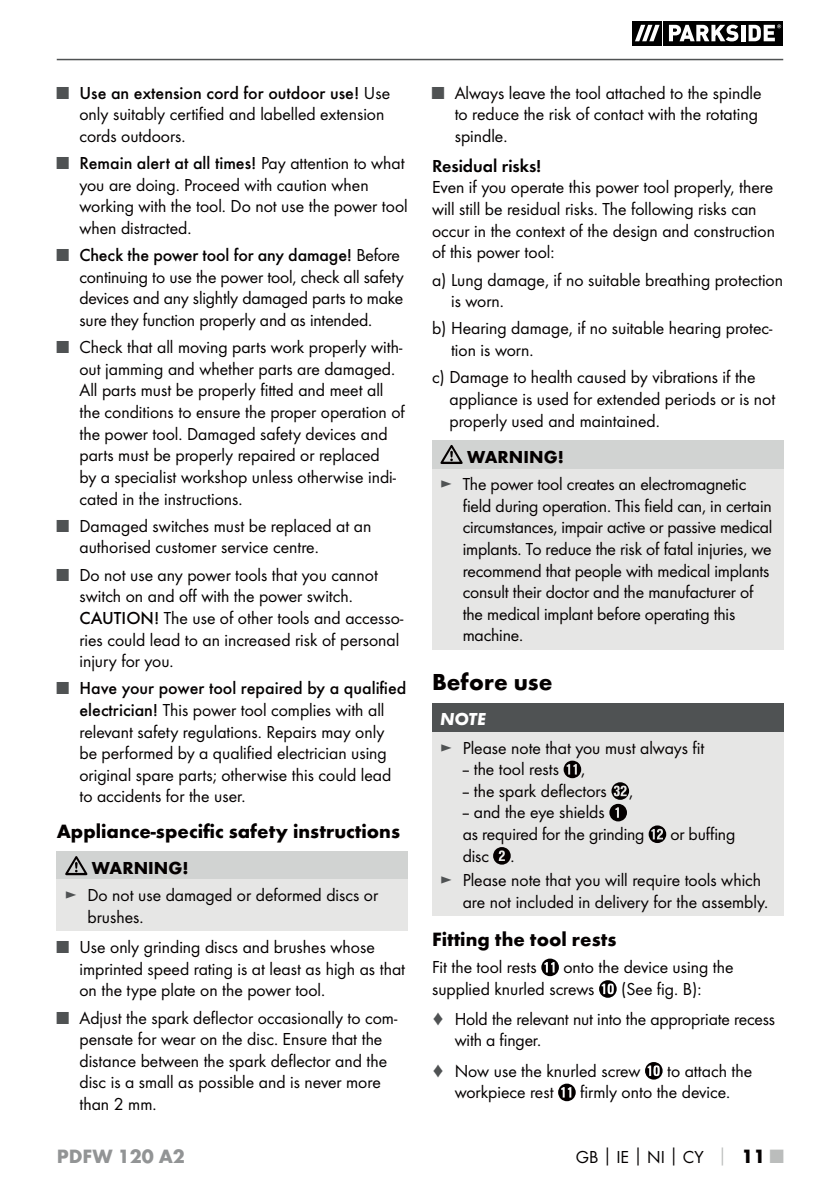
<style>
.page{position:relative;width:840px;height:1191px;background:#fff}
.page>*{position:absolute;margin:0;border:0;box-sizing:border-box;transform-origin:0 0}
.t1{font:700 24px "Futura";color:#040000}
.t2{font:700 20px "Futura";color:#040000}
.t3{font:700 20px "Futura";color:#929495}
.t4{font:18px/21.6px "Futura Boo";color:#040000}
.t5{font:500 18px "Futura";color:#040000}
.t6{font:700 18px "Futura";color:#040000}
.t7{font:18px "Futura Dem";color:#040000}
.t8{font:italic 700 18px "Futura";color:#fff}
.s1{font-family:"Futura Boo";font-weight:400;color:#4f5253}
.s2{font-family:"Futura Boo";font-weight:400}
.s3{color:#4f5253}
.s4{font-family:"Futura";font-weight:500}
.s5{font-family:"Futura";font-weight:700}
.s6{font-family:"Futura";font-weight:700;color:#bbbdbc}
.s7{font-family:"Futura";font-weight:700;font-size:20px}
.s8{font-family:"Futura";font-weight:700;font-size:20px;color:#bbbdbc}
</style>
<div class="page">
<hr style="left:57px;top:59px;width:725px;height:1px;background:#4f5253">
<svg style="left:661px;top:21px;width:1px;height:24px"></svg>
<svg style="left:632px;top:21px;width:29px;height:24px"></svg>
<svg style="left:663px;top:21px;width:119px;height:24px"></svg>
<svg style="left:634px;top:25px;width:25px;height:16px"></svg>
<svg style="left:668px;top:25px;width:70px;height:16px"></svg>
<svg style="left:740px;top:25px;width:4px;height:16px"></svg>
<svg style="left:748px;top:24px;width:32px;height:17px"></svg>
<div style="left:57px;top:851px;width:351px;height:29px;background:#d1d3d2"></div>
<div style="left:57px;top:880px;width:351px;height:51px;background:#e6e6e5"></div>
<svg style="left:65px;top:856px;width:22px;height:19px"></svg>
<div style="left:432px;top:440px;width:350px;height:28px;background:#d1d3d2"></div>
<div style="left:432px;top:468px;width:350px;height:181px;background:#e6e6e5"></div>
<svg style="left:440px;top:445px;width:22px;height:19px"></svg>
<div style="left:432px;top:703px;width:350px;height:29px;background:#4f5253"></div>
<div style="left:432px;top:732px;width:350px;height:183px;background:#e6e6e5"></div>
<svg style="left:563px;top:760px;width:18px;height:18px"></svg>
<svg style="left:609px;top:782px;width:19px;height:39px"></svg>
<svg style="left:648px;top:825px;width:18px;height:18px"></svg>
<svg style="left:493px;top:847px;width:17px;height:17px"></svg>
<svg style="left:541px;top:958px;width:17px;height:18px"></svg>
<svg style="left:599px;top:980px;width:17px;height:17px"></svg>
<svg style="left:645px;top:1062px;width:17px;height:17px"></svg>
<svg style="left:558px;top:1083px;width:17px;height:18px"></svg>
<p class="t5" style="left:57px;top:84px;width:334px"><span class="s1">■</span> Use an extension cord for outdoor use! <span class="s2">Use</span></p>
<p class="t4" style="left:79px;top:104px;width:306px">only suitably certified and labelled extension cords outdoors.</p>
<p class="t5" style="left:57px;top:155px;width:349px"><span class="s1">■</span> Remain alert at all times! <span class="s2">Pay attention to what</span></p>
<p class="t4" style="left:79px;top:175px;width:329px">you are doing. Proceed with caution when working with the tool. Do not use the power tool when distracted.</p>
<p class="t5" style="left:57px;top:247px;width:344px"><span class="s1">■</span> Check the power tool for any damage! <span class="s2">Before</span></p>
<p class="t4" style="left:79px;top:267px;width:325px;text-align:justify">continuing to use the power tool, check all safety devices and any slightly damaged parts to make sure they function properly and as intended.</p>
<p class="t4" style="left:79px;top:337px;width:327px;text-indent:-23px"><span class="s3">■</span> Check that all moving parts work properly with&shy;out jamming and whether parts are damaged.<br>All parts must be properly fitted and meet all the conditions to ensure the proper operation of the power tool. Damaged safety devices and parts must be properly repaired or replaced<br>by a specialist workshop unless otherwise indi&shy;cated in the instructions.</p>
<p class="t4" style="left:79px;top:516px;width:293px;text-indent:-23px"><span class="s3">■</span> Damaged switches must be replaced at an authorised customer service centre.</p>
<p class="t4" style="left:79px;top:565px;width:325px;text-indent:-23px"><span class="s3">■</span> Do not use any power tools that you cannot switch on and off with the power switch.<br><span class="s4">CAUTION!</span> The use of other tools and accesso&shy;ries could lead to an increased risk of personal injury for you.</p>
<p class="t5" style="left:57px;top:680px;width:351px"><span class="s1">■</span> Have your power tool repaired by a qualified</p>
<p class="t4" style="left:79px;top:700px;width:313px"><span class="s4">electrician!</span> This power tool complies with all relevant safety regulations. Repairs may only be performed by a qualified electrician using original spare parts; otherwise this could lead to accidents for the user.</p>
<p class="t2" style="left:57px;top:823px;width:344px">Appliance-specific safety instructions</p>
<p class="t6" style="left:92px;top:860px;width:98px">WARNING!</p>
<p class="t4" style="left:87px;top:885px;width:292px;text-indent:-23px"><span class="s3">►</span> Do not use damaged or deformed discs or brushes.</p>
<p class="t4" style="left:79px;top:937px;width:327px;text-indent:-23px"><span class="s3">■</span> Use only grinding discs and brushes whose imprinted speed rating is at least as high as that on the type plate on the power tool.</p>
<p class="t4" style="left:79px;top:1007px;width:319px;text-indent:-23px"><span class="s3">■</span> Adjust the spark deflector occasionally to com&shy;pensate for wear on the disc. Ensure that the distance between the spark deflector and the disc is a small as possible and is never more than 2 mm.</p>
<p class="t4" style="left:454px;top:83px;width:308px;text-indent:-23px"><span class="s3">■</span> Always leave the tool attached to the spindle to reduce the risk of contact with the rotating spindle.</p>
<p class="t7" style="left:432px;top:158px;width:110px">Residual risks!</p>
<p class="t4" style="left:432px;top:178px;width:344px">Even if you operate this power tool properly, there will still be residual risks. The following risks can occur in the context of the design and construction of this power tool:</p>
<p class="t4" style="left:451px;top:270px;width:333px;text-indent:-19px">a) Lung damage, if no suitable breathing protection is worn.</p>
<p class="t4" style="left:451px;top:319px;width:322px;text-indent:-19px">b) Hearing damage, if no suitable hearing protec&shy;tion is worn.</p>
<p class="t4" style="left:449px;top:367px;width:327px;text-indent:-17px">c) Damage to health caused by vibrations if the appliance is used for extended periods or is not properly used and maintained.</p>
<p class="t6" style="left:467px;top:449px;width:98px">WARNING!</p>
<p class="t4" style="left:462px;top:474px;width:311px;text-indent:-23px"><span class="s3">►</span> The power tool creates an electromagnetic field during operation. This field can, in certain circumstances, impair active or passive medical implants. To reduce the risk of fatal injuries, we recommend that people with medical implants consult their doctor and the manufacturer of the medical implant before operating this machine.</p>
<h1 class="t1" style="left:432px;top:672px;width:122px">Before use</h1>
<p class="t8" style="left:440px;top:708px;width:47px">NOTE</p>
<p class="t4" style="left:462px;top:737px;width:243px;text-indent:-23px"><span class="s3">►</span> Please note that you must always fit -- the tool rests ,<br>-- the spark deflectors ,<br>-- and the eye shields<br>as required for the grinding</p>
<p class="t4" style="left:670px;top:824px;width:66px">or buffing</p>
<p class="t4" style="left:440px;top:844px;width:322px;line-height:24.4px;text-indent:23px">disc .<br><span class="s3">►</span> Please note that you will require tools which</p>
<p class="t4" style="left:462px;top:892px;width:307px">are not included in delivery for the assembly.</p>
<p class="t2" style="left:432px;top:931px;width:186px">Fitting the tool rests</p>
<p class="t4" style="left:432px;top:957px;width:106px">Fit the tool rests</p>
<p class="t4" style="left:432px;top:957px;width:303px;text-indent:131px">onto the device using the supplied knurled screws</p>
<p class="t4" style="left:432px;top:974px;width:344px;line-height:30px;text-indent:189px">(See fig. B):<br><span class="s3">♦</span> Hold the relevant nut into the appropriate recess</p>
<p class="t4" style="left:432px;top:1026px;width:210px;line-height:30px;text-indent:23px">with a finger.<br><span class="s3">♦</span> Now use the knurled screw</p>
<p class="t4" style="left:666px;top:1060px;width:86px">to attach the</p>
<p class="t4" style="left:454px;top:1082px;width:100px">workpiece rest</p>
<p class="t4" style="left:580px;top:1082px;width:152px">firmly onto the device.</p>
<p class="t3" style="left:57px;top:1148px;width:130px">PDFW 120 A2</p>
<p class="t4" style="left:575px;top:1146px;width:209px">GB<span class="s5">│</span>IE<span class="s5">│</span>NI<span class="s5">│</span>CY <span class="s6">│</span> <span class="s7">11</span> <span class="s8">■</span></p>
</div>
